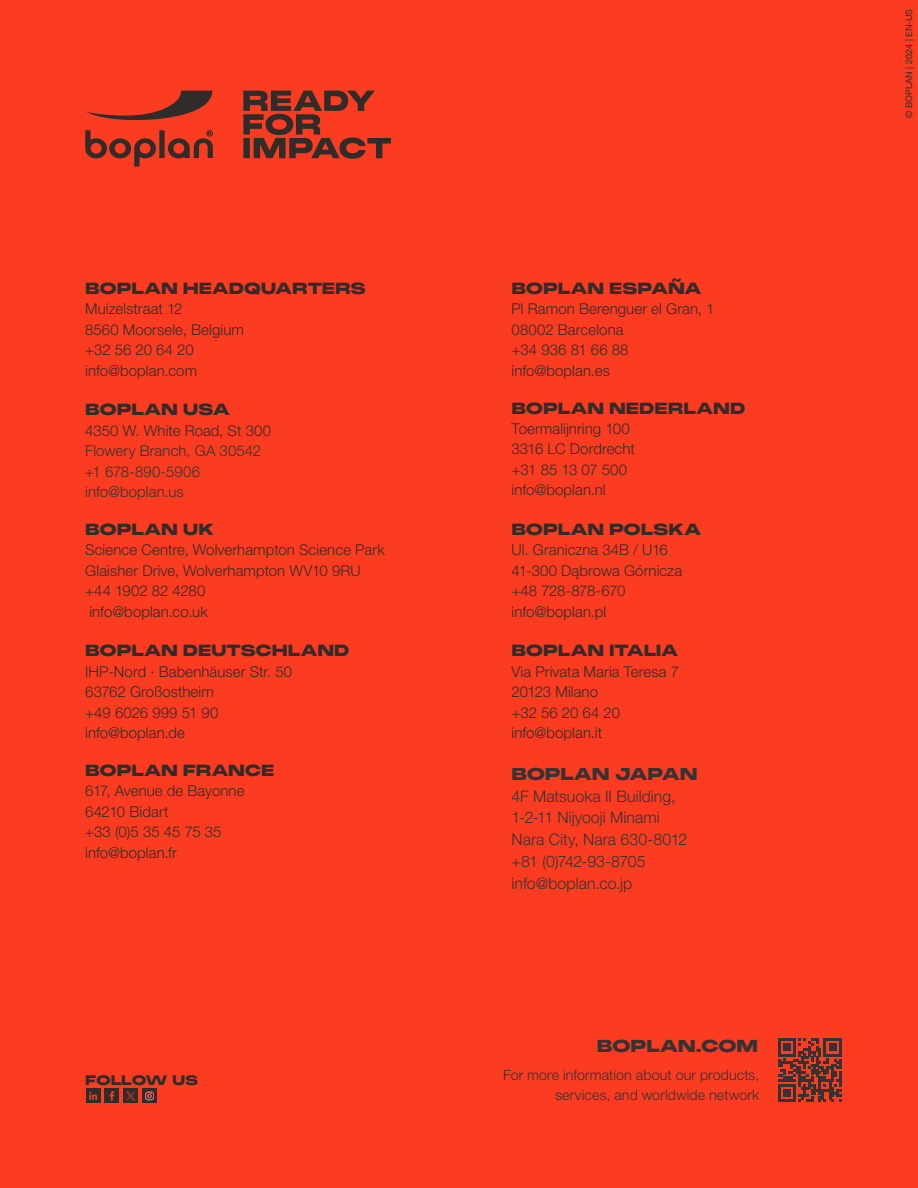
<style>
.page{position:relative;width:918px;height:1188px;background:#fc3c20}
.page>*{position:absolute;margin:0;border:0;box-sizing:border-box;transform-origin:0 0}
.t1{font:900 16.95px "PP Monument Extended";letter-spacing:-.03em;color:#333334}
.t2{font:900 16.8px "PP Monument Extended";letter-spacing:-.04em;color:#333334}
.t3{font:300 15.9px/21.8px "Helvetica Neue LT Pro";letter-spacing:.005em;color:#333334}
.t4{font:900 15.75px "PP Monument Extended";letter-spacing:-.03em;color:#2f2c2a}
.t5{font:300 15px/20.5px "Helvetica Neue LT Pro";letter-spacing:.005em;color:#2f2c2a}
.t6{font:300 15px/20.5px "Helvetica Neue LT Pro";letter-spacing:.005em;color:#333334}
.t7{font:300 14.25px/19.5px "Helvetica Neue LT Pro";letter-spacing:.01em;color:#333334;text-align:right}
.t8{font:900 13.35px "PP Monument Extended";letter-spacing:-.03em;color:#2f2c2a}
.t9{font:9px "Helvetica Neue LT Pro";color:#2f2c2a}
</style>
<div class="page">
<svg style="left:86px;top:91px;width:126px;height:29px"></svg>
<svg style="left:243px;top:91px;width:148px;height:68px"></svg>
<svg style="left:85px;top:130px;width:128px;height:37px"></svg>
<div style="left:105px;top:1089px;width:14px;height:14px;background:#2f2c2a"></div>
<svg style="left:109px;top:1091px;width:5px;height:10px"></svg>
<svg style="left:143px;top:1089px;width:14px;height:14px"></svg>
<svg style="left:145px;top:1092px;width:9px;height:8px"></svg>
<div style="left:86px;top:1089px;width:14px;height:14px;background:#2f2c2a"></div>
<svg style="left:89px;top:1092px;width:8px;height:8px"></svg>
<div style="left:124px;top:1089px;width:14px;height:14px;background:#2f2c2a"></div>
<svg style="left:126px;top:1092px;width:9px;height:8px"></svg>
<svg style="left:778px;top:1038px;width:63px;height:64px"></svg>
<p class="t4" style="left:85px;top:277px;width:282px">BOPLAN HEADQUARTERS</p>
<p class="t5" style="left:85px;top:298px;width:160px">Muizelstraat 12<br>8560 Moorsele, Belgium +32 56 20 64 20 info@boplan.com</p>
<p class="t4" style="left:85px;top:398px;width:147px">BOPLAN USA</p>
<p class="t5" style="left:85px;top:420px;width:187px">4350 W. White Road, St 300</p>
<p class="t6" style="left:85px;top:440px;width:177px">Flowery Branch, GA 30542 +1 678-890-5906 info@boplan.us</p>
<p class="t4" style="left:85px;top:518px;width:131px">BOPLAN UK</p>
<p class="t5" style="left:85px;top:539px;width:301px">Science Centre, Wolverhampton Science Park<br>Glaisher Drive, Wolverhampton WV10 9RU +44 1902 82 4280<br>info@boplan.co.uk</p>
<p class="t4" style="left:85px;top:639px;width:266px">BOPLAN DEUTSCHLAND</p>
<p class="t5" style="left:85px;top:661px;width:208px">IHP-Nord · Babenhäuser Str. 50<br>63762 Großostheim<br>+49 6026 999 51 90 info@boplan.de</p>
<p class="t4" style="left:85px;top:759px;width:191px">BOPLAN FRANCE</p>
<p class="t5" style="left:85px;top:780px;width:161px">617, Avenue de Bayonne<br>64210 Bidart<br>+33 (0)5 35 45 75 35 info@boplan.fr</p>
<p class="t8" style="left:85px;top:1070px;width:115px">FOLLOW US</p>
<p class="t4" style="left:512px;top:277px;width:192px">BOPLAN ESPAÑA</p>
<p class="t5" style="left:512px;top:298px;width:205px">Pl Ramon Berenguer el Gran, 1<br>08002 Barcelona<br>+34 936 81 66 88 info@boplan.es</p>
<p class="t4" style="left:512px;top:397px;width:235px">BOPLAN NEDERLAND</p>
<p class="t5" style="left:512px;top:418px;width:125px">Toermalijnring 100<br>3316 LC Dordrecht +31 85 13 07 500 info@boplan.nl</p>
<p class="t4" style="left:512px;top:518px;width:192px">BOPLAN POLSKA</p>
<p class="t5" style="left:512px;top:539px;width:172px">Ul. Graniczna 34B / U16<br>41-300 Dąbrowa Górnicza +48 728-878-670 info@boplan.pl</p>
<p class="t4" style="left:512px;top:639px;width:169px">BOPLAN ITALIA</p>
<p class="t5" style="left:512px;top:661px;width:169px">Via Privata Maria Teresa 7<br>20123 Milano<br>+32 56 20 64 20 info@boplan.it</p>
<p class="t2" style="left:512px;top:762px;width:188px">BOPLAN JAPAN</p>
<p class="t3" style="left:512px;top:785px;width:177px">4F Matsuoka II Building,<br>1-2-11 Nijyooji Minami<br>Nara City, Nara 630-8012 +81 (0)742-93-8705 info@boplan.co.jp</p>
<p class="t1" style="left:597px;top:1034px;width:163px">BOPLAN.COM</p>
<p class="t7" style="left:503px;top:1065px;width:258px">For more information about our products, services, and worldwide network</p>
<p class="t9" style="left:903px;top:118px;width:110px;rotate:-90deg">© BOPLAN | 2024 | EN-US</p>
</div>
